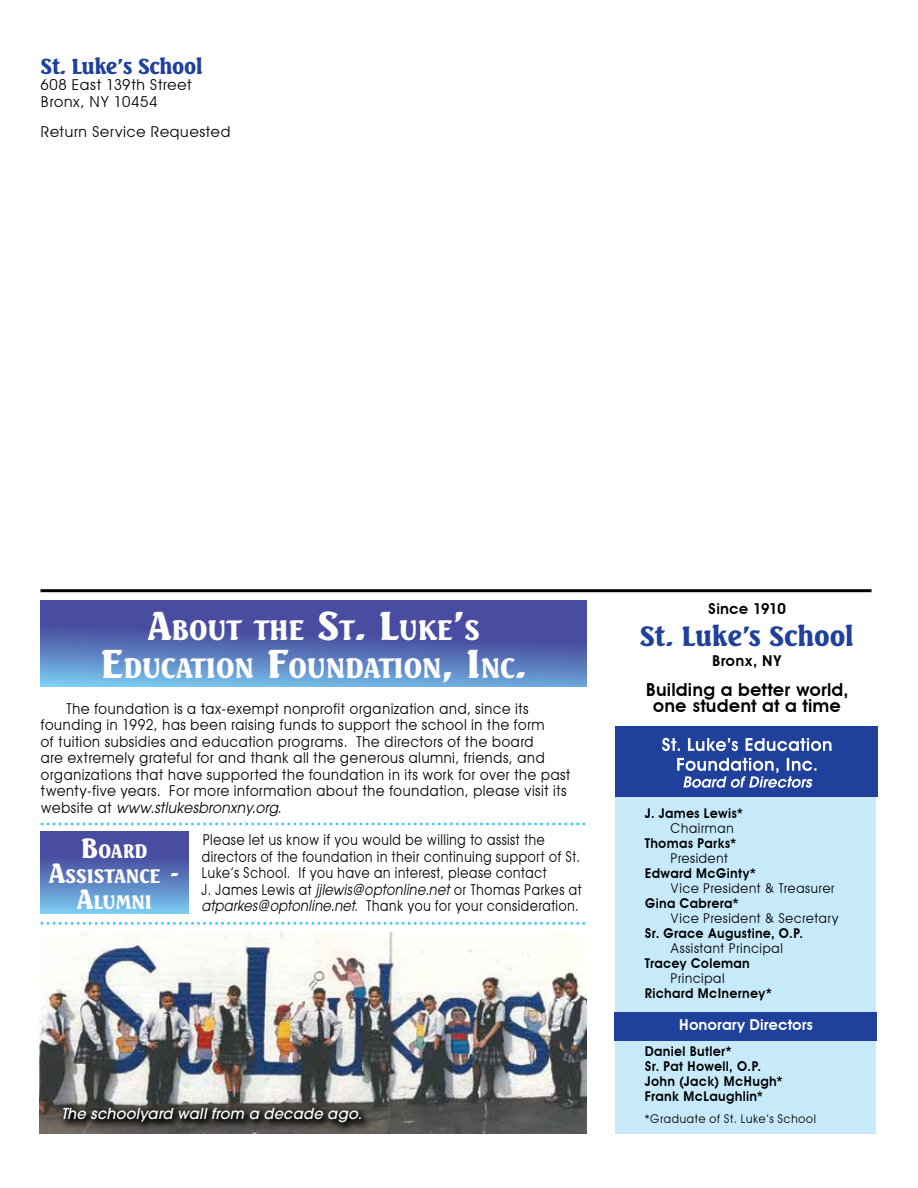
<style>
.page{position:relative;width:918px;height:1188px;background:#fff}
.page>*{position:absolute;margin:0;border:0;box-sizing:border-box;transform-origin:0 0}
.t1{font:800 27.3px/37.5px "Seagull BT";color:#fff;text-align:center}
.t2{font:800 27px "Seagull BT";letter-spacing:-.005em;color:#20419b}
.t3{font:800 21px "Seagull BT";letter-spacing:-.02em;color:#20419b}
.t4{font:800 18.9px/25.5px "Seagull BT";color:#fff;text-align:center}
.t5{font:600 18px "Avant Garde";letter-spacing:.005em;color:#000}
.t6{font:15px/16.5px "Avant Garde";letter-spacing:.01em;color:#000;scale:.93 1}
.t7{font:15px/16.5px "Avant Garde";letter-spacing:.01em;color:#000;scale:.87 1}
.t8{font:15px/16.5px "Avant Garde";letter-spacing:.01em;color:#000}
.t9{font:italic 500 15px "Avant Garde";letter-spacing:.01em;color:#fff}
.t10{font:600 15px "Avant Garde";letter-spacing:.005em;color:#000}
.t11{font:600 15px "Avant Garde";color:#fff}
.t12{font:600 13.5px/15px "Avant Garde";letter-spacing:.015em;color:#000;scale:.95 1}
.t13{font:13.5px "Avant Garde";letter-spacing:.015em;color:#000;scale:.95 1}
.t14{font:12px "Avant Garde";letter-spacing:.015em;color:#000;scale:.95 1}
.s1{font-size:39px}
.s2{font-style:italic}
.s3{font-size:27px}
</style>
<div class="page">
<img style="left:40px;top:933px;width:546px;height:201px">
<div style="left:615px;top:770px;width:261px;height:364px;background:#c7eafb"></div>
<div style="left:615px;top:726px;width:263px;height:71px;background:#20419b"></div>
<svg style="left:677px;top:758px;width:140px;height:30px"></svg>
<svg style="left:662px;top:738px;width:170px;height:13px"></svg>
<hr style="left:40px;top:589px;width:832px;height:3px;background:#000">
<svg style="left:40px;top:600px;width:546px;height:86px;background:#556db5"></svg>
<svg style="left:42px;top:822px;width:543px;height:3px"></svg>
<div style="left:615px;top:1012px;width:262px;height:28px;background:#20419b"></div>
<svg style="left:42px;top:922px;width:543px;height:3px"></svg>
<div style="left:58px;top:1103px;width:314px;height:31px;background:#000;opacity:.86"></div>
<svg style="left:40px;top:831px;width:148px;height:82px;background:#5977bb"></svg>
<h3 class="t3" style="left:40px;top:52px;width:164px">St. Luke’s School</h3>
<p class="t8" style="left:40px;top:76px;width:153px">608 East 139th Street<br>Bronx, NY 10454</p>
<p class="t8" style="left:40px;top:123px;width:192px">Return Service Requested</p>
<p class="t10" style="left:708px;top:600px;width:79px">Since 1910</p>
<h2 class="t2" style="left:640px;top:619px;width:216px">St. Luke’s School</h2>
<p class="t10" style="left:712px;top:652px;width:72px">Bronx, NY</p>
<p class="t5" style="left:645px;top:679px;width:205px">Building a better world,</p>
<h1 class="t1" style="left:100px;top:611px;width:427px"><span class="s1">A</span>BOUT THE <span class="s1">S</span>T<span class="s1">. L</span>UKE<span class="s1">’</span>S<br><span class="s1">E</span>DUCATION <span class="s1">F</span>OUNDATION<span class="s1">, I</span>NC<span class="s1">.</span></h1>
<p class="t6" style="left:66px;top:700px;width:499px">The foundation is a tax-exempt nonprofit organization and, since its</p>
<p class="t5" style="left:653px;top:695px;width:190px">one student at a time</p>
<p class="t6" style="left:40px;top:716px;width:572px">founding in 1992, has been raising funds to support the school in the form<br>of tuition subsidies and education programs. The directors of the board<br>are extremely grateful for and thank all the generous alumni, friends, and organizations that have supported the foundation in its work for over the past twenty-five years. For more information about the foundation, please visit its website at <span class="s2">www.stlukesbronxny.org</span>.</p>
<p class="t12" style="left:645px;top:806px;width:105px">J. James Lewis*</p>
<p class="t13" style="left:670px;top:820px;width:69px">Chairman</p>
<p class="t12" style="left:645px;top:836px;width:98px">Thomas Parks*</p>
<p class="t13" style="left:670px;top:850px;width:63px">President</p>
<p class="t12" style="left:645px;top:866px;width:119px">Edward McGinty*</p>
<p class="t13" style="left:670px;top:880px;width:175px">Vice President &amp; Treasurer</p>
<p class="t12" style="left:645px;top:896px;width:100px">Gina Cabrera*</p>
<p class="t13" style="left:670px;top:910px;width:179px">Vice President &amp; Secretary</p>
<p class="t12" style="left:645px;top:926px;width:168px">Sr. Grace Augustine, O.P.</p>
<p class="t13" style="left:670px;top:940px;width:120px">Assistant Principal</p>
<p class="t12" style="left:645px;top:956px;width:112px">Tracey Coleman</p>
<p class="t13" style="left:670px;top:970px;width:59px">Principal</p>
<p class="t12" style="left:645px;top:985px;width:135px">Richard McInerney*</p>
<p class="t7" style="left:202px;top:832px;width:439px">Please let us know if you would be willing to assist the directors of the foundation in their continuing support of St.<br>Luke’s School. If you have an interest, please contact<br>J. James Lewis at <span class="s2">jjlewis@optonline.net</span> or Thomas Parkes at <span class="s2">atparkes@optonline.net</span>. Thank you for your consideration.</p>
<p class="t4" style="left:49px;top:837px;width:133px"><span class="s3">B</span>OARD<br><span class="s3">A</span>SSISTANCE <span class="s3">-<br>A</span>LUMNI</p>
<p class="t9" style="left:62px;top:1105px;width:302px">The schoolyard wall from a decade ago.</p>
<p class="t11" style="left:679px;top:1015px;width:136px">Honorary Directors</p>
<p class="t12" style="left:645px;top:1044px;width:147px">Daniel Butler*<br>Sr. Pat Howell, O.P.<br>John (Jack) McHugh*<br>Frank McLaughlin*</p>
<p class="t14" style="left:645px;top:1112px;width:182px">*Graduate of St. Luke’s School</p>
</div>
